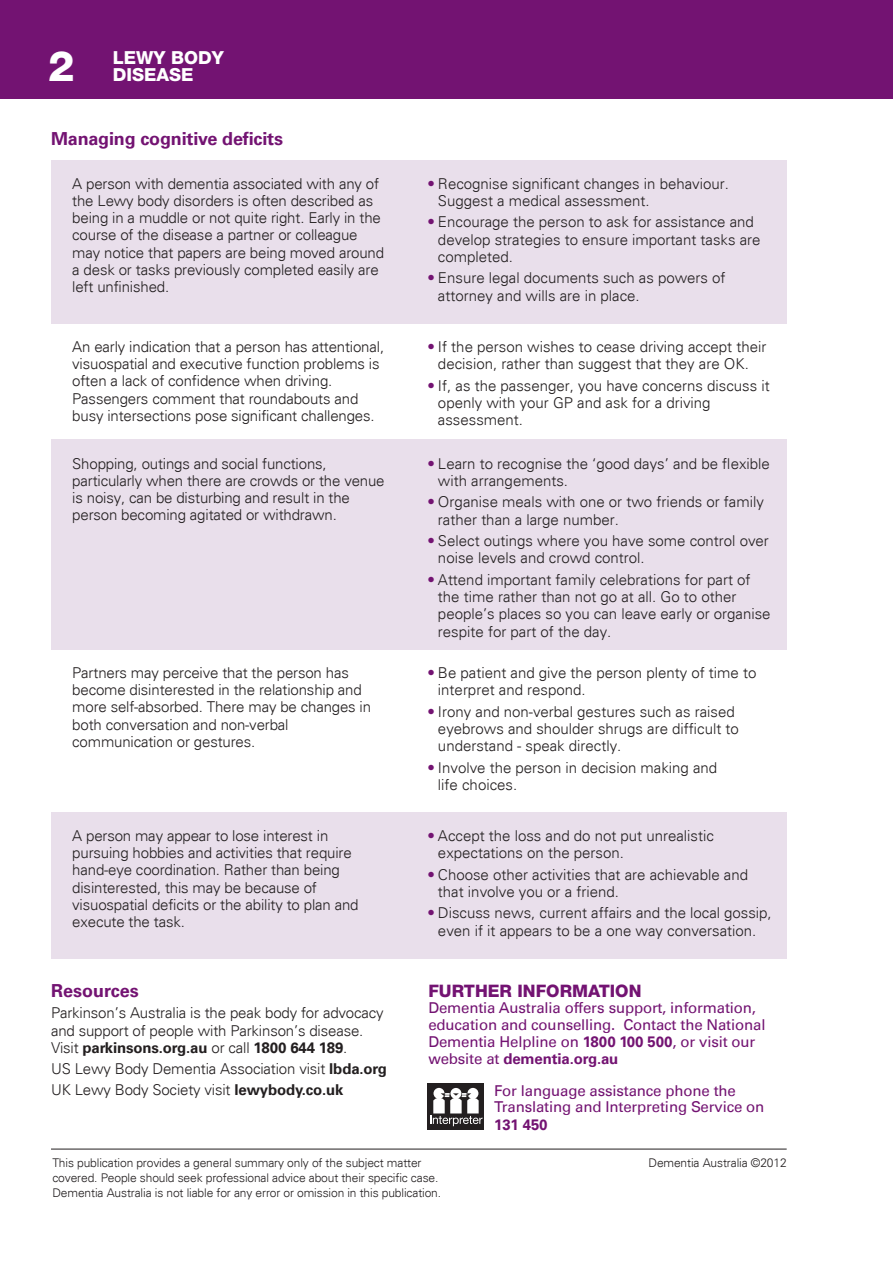
<style>
.page{position:relative;width:893px;height:1263px;background:#fff}
.page>*{position:absolute;margin:0;border:0;box-sizing:border-box;transform-origin:0 0}
.Heading_Large{font:800 42px "Helvetica Neue LT Std";color:#fff}
.Subheading_Intro_Sma{font:700 18px "Univers LT Std";letter-spacing:-.01em;color:#731372}
.t1{font:800 18px/17.2px "Helvetica Neue LT Std";color:#fff}
.FactSheet_Subtitle{font:700 18px "Univers LT Std";color:#731372}
.FactSheet_Subtitle-2{font:800 17.25px "Helvetica Neue LT Std";color:#731372}
.Body_Copy{font:300 15px/17.2px "Univers";color:#231f20}
.FactSheet_Subtitle-3{font:15px/17px "Univers LT Std";letter-spacing:-.01em;color:#731372}
.FactSheet_Subtitle-4{font:300 15px/17.2px "Univers";letter-spacing:-.01em;color:#231f20}
.t2{font:300 12px/15px "Univers";letter-spacing:-.01em;color:#231f20}
.s1{font-family:"Univers LT Std";font-weight:700}
.s2{color:#731372}
.s3{font-weight:700}
</style>
<div class="page">
<div style="left:0;top:0;width:893px;height:99px;background:#731372"></div>
<hr style="left:51px;top:1149px;width:736px;height:1px;background:#231f20">
<div style="left:51px;top:161px;width:736px;height:163px;background:#e9dfeb"></div>
<div style="left:51px;top:439px;width:736px;height:211px;background:#e9dfeb"></div>
<div style="left:51px;top:813px;width:736px;height:146px;background:#e9dfeb"></div>
<div style="left:427px;top:1083px;width:57px;height:47px;background:#231f20"></div>
<div style="left:467px;top:1088px;width:11px;height:11px;background:#fff;border-radius:50%"></div>
<div style="left:433px;top:1088px;width:11px;height:11px;background:#fff;border-radius:50%"></div>
<div style="left:450px;top:1088px;width:11px;height:11px;background:#fff;border-radius:50%"></div>
<svg style="left:430px;top:1093px;width:53px;height:33px"></svg>
<p class="Heading_Large" style="left:48px;top:41px;width:28px">2</p>
<p class="t1" style="left:113px;top:48px;width:113px">LEWY BODY<br>DISEASE</p>
<p class="Subheading_Intro_Sma" style="left:51px;top:128px;width:234px">Managing cognitive deficits</p>
<p class="Body_Copy" style="left:72px;top:175px;width:313px">A person with dementia associated with any of the Lewy body disorders is often described as being in a muddle or not quite right. Early in the course of the disease a partner or colleague may notice that papers are being moved around a desk or tasks previously completed easily are left unfinished.</p>
<p class="Body_Copy" style="left:72px;top:338px;width:313px">An early indication that a person has attentional, visuospatial and executive function problems is often a lack of confidence when driving.<br>Passengers comment that roundabouts and busy intersections pose significant challenges.</p>
<p class="Body_Copy" style="left:72px;top:455px;width:314px">Shopping, outings and social functions, particularly when there are crowds or the venue is noisy, can be disturbing and result in the person becoming agitated or withdrawn.</p>
<p class="Body_Copy" style="left:72px;top:664px;width:300px">Partners may perceive that the person has become disinterested in the relationship and more self-absorbed. There may be changes in both conversation and non-verbal communication or gestures.</p>
<p class="Body_Copy" style="left:72px;top:827px;width:288px">A person may appear to lose interest in pursuing hobbies and activities that require hand-eye coordination. Rather than being disinterested, this may be because of visuospatial deficits or the ability to plan and execute the task.</p>
<p class="FactSheet_Subtitle" style="left:51px;top:980px;width:89px">Resources</p>
<p class="FactSheet_Subtitle-4" style="left:51px;top:1004px;width:334px">Parkinson’s Australia is the peak body for advocacy and support of people with Parkinson’s disease.<br>Visit <span class="s1">parkinsons.org.au</span> or call <span class="s1">1800 644 189</span>.</p>
<p class="FactSheet_Subtitle-4" style="left:51px;top:1060px;width:337px">US Lewy Body Dementia Association visit <span class="s1">lbda.org</span></p>
<p class="FactSheet_Subtitle-4" style="left:51px;top:1081px;width:294px">UK Lewy Body Society visit <span class="s1">lewybody.co.uk</span></p>
<p class="Body_Copy" style="left:438px;top:175px;width:292px;text-indent:-11px"><span class="s2">•</span> Recognise significant changes in behaviour.<br>Suggest a medical assessment.</p>
<p class="Body_Copy" style="left:438px;top:214px;width:324px;text-indent:-11px"><span class="s2">•</span> Encourage the person to ask for assistance and develop strategies to ensure important tasks are completed.</p>
<p class="Body_Copy" style="left:438px;top:270px;width:289px;text-indent:-11px"><span class="s2">•</span> Ensure legal documents such as powers of attorney and wills are in place.</p>
<p class="Body_Copy" style="left:427px;top:338px;width:341px;text-align:center"><span class="s2">•</span> If the person wishes to cease driving accept their decision, rather than suggest that they are OK.</p>
<p class="Body_Copy" style="left:438px;top:377px;width:333px;text-indent:-11px"><span class="s2">•</span> If, as the passenger, you have concerns discuss it openly with your GP and ask for a driving assessment.</p>
<p class="Body_Copy" style="left:438px;top:455px;width:333px;text-indent:-11px"><span class="s2">•</span> Learn to recognise the ‘good days’ and be flexible with arrangements.</p>
<p class="Body_Copy" style="left:438px;top:493px;width:327px;text-indent:-11px"><span class="s2">•</span> Organise meals with one or two friends or family rather than a large number.</p>
<p class="Body_Copy" style="left:438px;top:532px;width:332px;text-indent:-11px"><span class="s2">•</span> Select outings where you have some control over noise levels and crowd control.</p>
<p class="Body_Copy" style="left:438px;top:571px;width:334px;text-indent:-11px"><span class="s2">•</span> Attend important family celebrations for part of the time rather than not go at all. Go to other people’s places so you can leave early or organise respite for part of the day.</p>
<p class="Body_Copy" style="left:438px;top:664px;width:320px;text-indent:-11px"><span class="s2">•</span> Be patient and give the person plenty of time to interpret and respond.</p>
<p class="Body_Copy" style="left:438px;top:703px;width:302px;text-indent:-11px"><span class="s2">•</span> Irony and non-verbal gestures such as raised eyebrows and shoulder shrugs are difficult to understand - speak directly.</p>
<p class="Body_Copy" style="left:438px;top:759px;width:281px;text-indent:-11px"><span class="s2">•</span> Involve the person in decision making and life choices.</p>
<p class="Body_Copy" style="left:438px;top:827px;width:277px;text-indent:-11px"><span class="s2">•</span> Accept the loss and do not put unrealistic expectations on the person.</p>
<p class="Body_Copy" style="left:438px;top:866px;width:312px;text-indent:-11px"><span class="s2">•</span> Choose other activities that are achievable and that involve you or a friend.</p>
<p class="Body_Copy" style="left:427px;top:904px;width:346px;text-align:center"><span class="s2">•</span> Discuss news, current affairs and the local gossip, even if it appears to be a one way conversation.</p>
<p class="FactSheet_Subtitle-2" style="left:428px;top:980px;width:215px">FURTHER INFORMATION</p>
<p class="FactSheet_Subtitle-3" style="left:428px;top:1000px;width:339px">Dementia Australia offers support, information, education and counselling. Contact the National Dementia Helpline on <span class="s3">1800 100 500</span>, or visit our website at <span class="s3">dementia.org.au</span></p>
<p class="FactSheet_Subtitle-3" style="left:494px;top:1082px;width:272px">For language assistance phone the<br>Translating and Interpreting Service on<br><span class="s3">131 450</span></p>
<p class="t2" style="left:52px;top:1156px;width:390px">This publication provides a general summary only of the subject matter covered. People should seek professional advice about their specific case.<br>Dementia Australia is not liable for any error or omission in this publication.</p>
<p class="t2" style="left:648px;top:1156px;width:140px">Dementia Australia ©2012</p>
</div>
